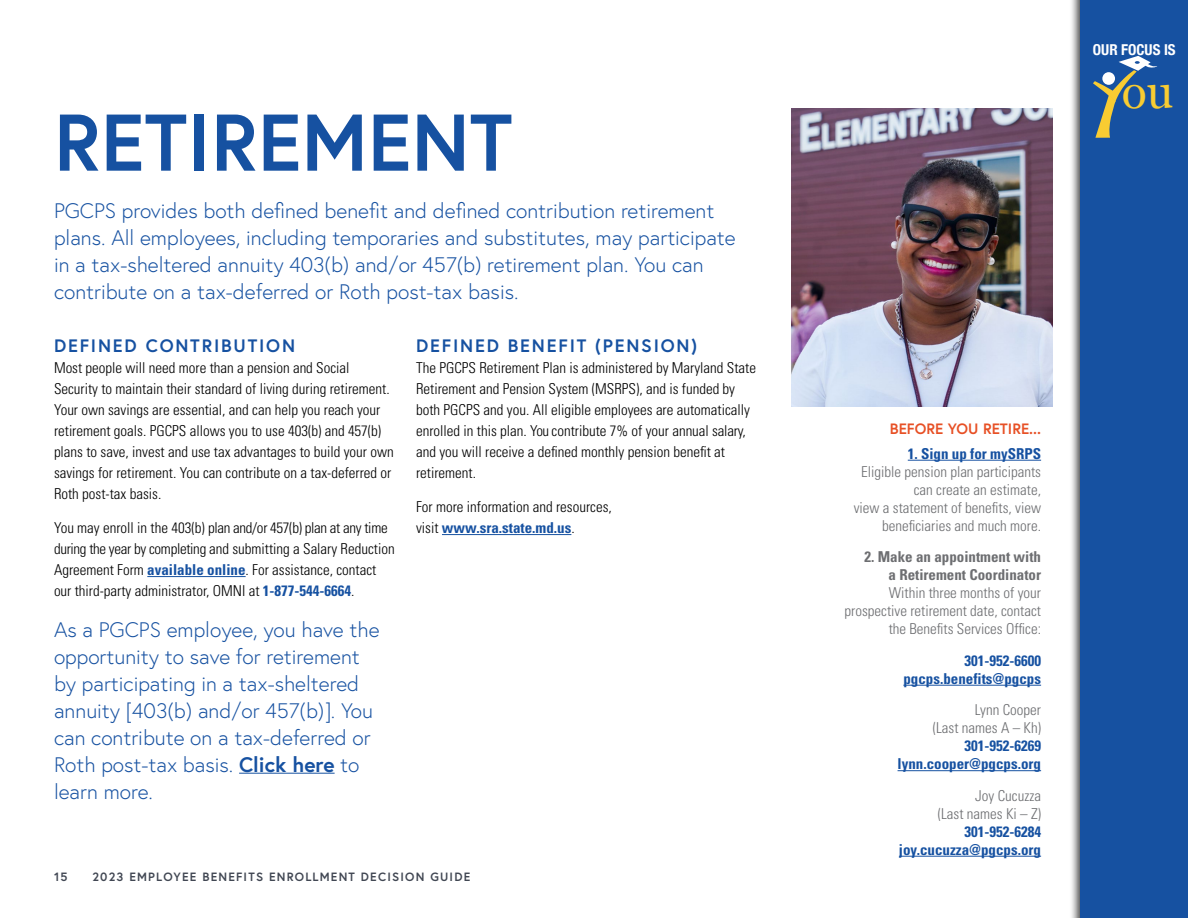
<style>
.page{position:relative;width:1188px;height:918px;background:#fff}
.page>*{position:absolute;margin:0;border:0;box-sizing:border-box;transform-origin:0 0}
.MAIN_TITLE_HEAD{font:700 80.1px "Europa";color:#1651a1}
.bullets{font:46.5px "Georgia";color:#f8cc32}
.Intro_copy{font:300 21px/27px "Europa";color:#1651a1}
.Body_copy{font:300 21px/27px "Europa";color:#1651a1}
.Level_1_header{font:700 18px "Europa";letter-spacing:.1em;color:#1651a1}
.Body_copy-2{font:300 condensed 15px/21px "Univers";color:#000}
.t1{font:300 condensed 15px/18px "Univers";color:#6d6e71;text-align:right}
.Body_copy-3{font:700 condensed 15px/18px "Univers";color:#1651a1;text-align:right}
.callout_head{font:700 15px "Europa";color:#e75025}
.bullets-2{font:700 condensed 15px "Helvetica Neue";color:#fff}
.t2{font:700 12px "Europa";letter-spacing:.1em;color:#414753}
.s1{font-weight:700;color:#1651a1}
.s2{font-weight:700}
.s3{font-weight:300;color:#6d6e71}
</style>
<div class="page">
<hr style="left:147px;top:576px;width:99px;height:1px;background:#1651a1">
<hr style="left:239px;top:773px;width:96px;height:1px;background:#1651a1">
<hr style="left:442px;top:534px;width:129px;height:1px;background:#1651a1">
<div style="left:1069px;top:0;width:119px;height:918px;background:#000;opacity:.75"></div>
<div style="left:1080px;top:0;width:108px;height:918px;background:#1651a1"></div>
<svg style="left:1093px;top:56px;width:64px;height:82px"></svg>
<img style="left:792px;top:109px;width:261px;height:297px">
<hr style="left:908px;top:460px;width:133px;height:1px;background:#1651a1">
<hr style="left:903px;top:685px;width:138px;height:1px;background:#1651a1">
<hr style="left:898px;top:770px;width:143px;height:1px;background:#1651a1">
<hr style="left:899px;top:856px;width:142px;height:1px;background:#1651a1">
<p class="MAIN_TITLE_HEAD" style="left:54px;top:88px;width:460px">RETIREMENT</p>
<p class="Intro_copy" style="left:54px;top:197px;width:683px">PGCPS provides both defined benefit and defined contribution retirement plans. All employees, including temporaries and substitutes, may participate in a tax-sheltered annuity 403(b) and/or 457(b) retirement plan. You can contribute on a tax-deferred or Roth post-tax basis.</p>
<p class="Level_1_header" style="left:54px;top:333px;width:243px">DEFINED CONTRIBUTION</p>
<p class="Body_copy-2" style="left:54px;top:357px;width:341px">Most people will need more than a pension and Social Security to maintain their standard of living during retirement.<br>Your own savings are essential, and can help you reach your retirement goals. PGCPS allows you to use 403(b) and 457(b) plans to save, invest and use tax advantages to build your own savings for retirement. You can contribute on a tax-deferred or Roth post-tax basis.</p>
<p class="Body_copy-2" style="left:54px;top:517px;width:342px">You may enroll in the 403(b) plan and/or 457(b) plan at any time during the year by completing and submitting a Salary Reduction Agreement Form <span class="s1">available online</span>. For assistance, contact our third-party administrator, OMNI at <span class="s1">1-877-544-6664</span>.</p>
<p class="Body_copy" style="left:54px;top:615px;width:327px">As a PGCPS employee, you have the opportunity to save for retirement by participating in a tax-sheltered annuity [403(b) and/or 457(b)]. You can contribute on a tax-deferred or<br>Roth post-tax basis. <span class="s2">Click here</span> to learn more.</p>
<p class="Level_1_header" style="left:416px;top:333px;width:282px">DEFINED BENEFIT (PENSION)</p>
<p class="Body_copy-2" style="left:416px;top:357px;width:341px">The PGCPS Retirement Plan is administered by Maryland State Retirement and Pension System (MSRPS), and is funded by both PGCPS and you. All eligible employees are automatically enrolled in this plan. You contribute 7% of your annual salary, and you will receive a defined monthly pension benefit at retirement.</p>
<p class="Body_copy-2" style="left:416px;top:496px;width:197px">For more information and resources, visit <span class="s1">www.sra.state.md.us</span>.</p>
<p class="t2" style="left:54px;top:869px;width:15px">15</p>
<p class="t2" style="left:92px;top:869px;width:379px">2023 EMPLOYEE BENEFITS ENROLLMENT DECISION GUIDE</p>
<p class="bullets-2" style="left:1093px;top:37px;width:84px">OUR FOCUS IS</p>
<p class="bullets" style="left:1122px;top:58px;width:53px">ou</p>
<p class="callout_head" style="left:890px;top:418px;width:153px">BEFORE YOU RETIRE...</p>
<p class="Body_copy-3" style="left:908px;top:444px;width:135px">1. Sign up for mySRPS</p>
<p class="t1" style="left:854px;top:462px;width:189px">Eligible pension plan participants can create an estimate,<br>view a statement of benefits, view beneficiaries and much more.</p>
<p class="t1" style="left:845px;top:548px;width:198px"><span class="s2">2. Make an appointment with<br>a Retirement Coordinator<br></span>Within three months of your prospective retirement date, contact the Benefits Services Office:</p>
<p class="Body_copy-3" style="left:965px;top:651px;width:78px">301-952-6600</p>
<p class="Body_copy-3" style="left:903px;top:669px;width:139px">pgcps.benefits@pgcps</p>
<p class="Body_copy-3" style="left:898px;top:701px;width:145px"><span class="s3">Lynn Cooper<br>(Last names A – Kh)<br></span>301-952-6269 lynn.cooper@pgcps.org</p>
<p class="Body_copy-3" style="left:899px;top:786px;width:144px"><span class="s3">Joy Cucuzza<br>(Last names Ki – Z)<br></span>301-952-6284 joy.cucuzza@pgcps.org</p>
</div>
